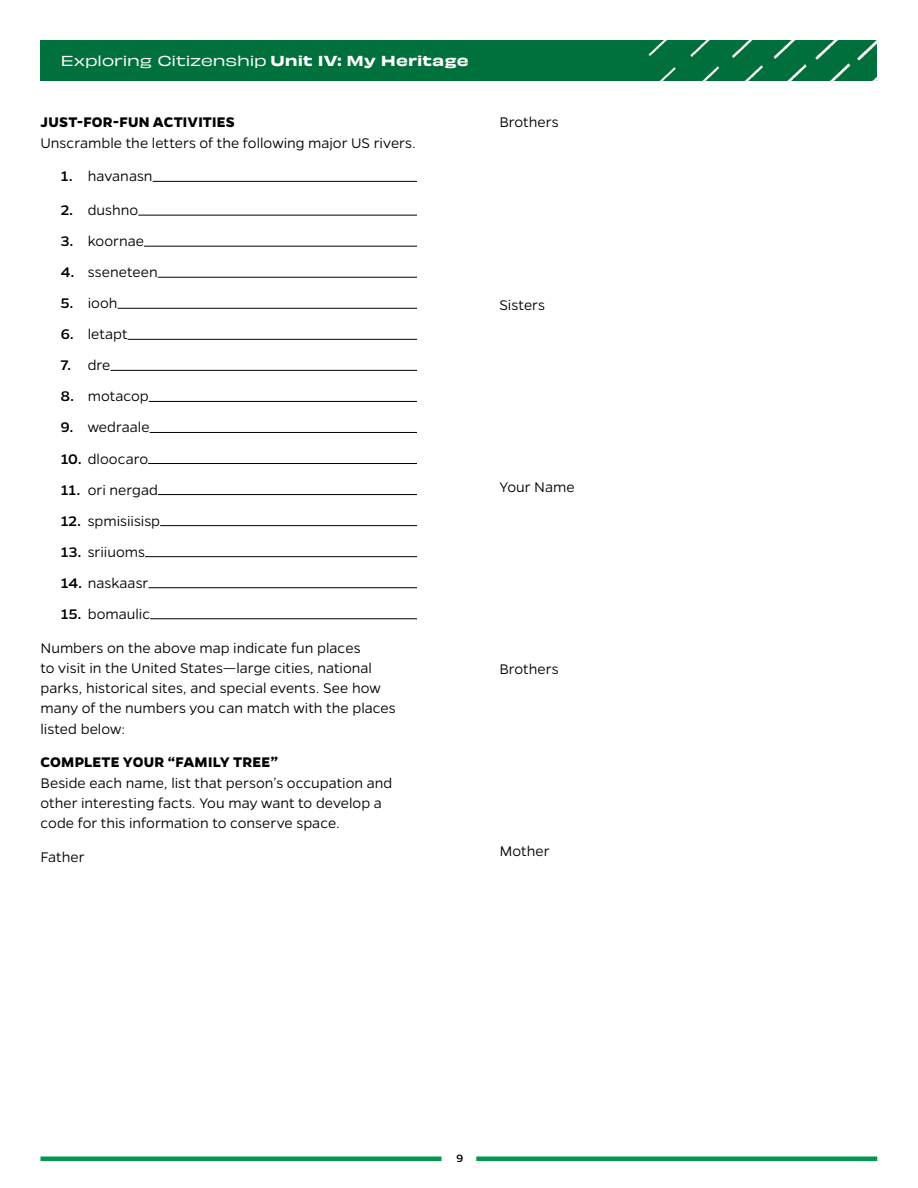
<style>
.page{position:relative;width:918px;height:1188px;background:#fff}
.page>*{position:absolute;margin:0;border:0;box-sizing:border-box;transform-origin:0 0}
.t1{font:300 15.75px/20.2px "Gentona";color:#000}
.t2{font:700 15.75px "Gentona";letter-spacing:.015em;color:#000}
.t3{font:expanded 13.5px "Obviously";letter-spacing:-.005em;color:#fff}
.t4{font:500 12px "Gentona";color:#000}
.s1{color:#00703c}
.s2{font-family:"Obviously Wide Semi";font-stretch:normal}
.s3{font-weight:500}
</style>
<div class="page">
<div style="left:40px;top:40px;width:838px;height:41px;background:#00703c"></div>
<img style="left:648px;top:40px;width:230px;height:41px">
<div style="left:40px;top:1156px;width:402px;height:5px;background:#00984c"></div>
<div style="left:476px;top:1156px;width:401px;height:5px;background:#00984c"></div>
<hr style="left:153px;top:181px;width:264px;height:1px;background:#000">
<hr style="left:138px;top:215px;width:279px;height:1px;background:#000">
<hr style="left:144px;top:246px;width:273px;height:1px;background:#000">
<hr style="left:158px;top:277px;width:259px;height:1px;background:#000">
<hr style="left:118px;top:308px;width:299px;height:1px;background:#000">
<hr style="left:128px;top:339px;width:289px;height:1px;background:#000">
<hr style="left:110px;top:370px;width:307px;height:1px;background:#000">
<hr style="left:149px;top:401px;width:268px;height:1px;background:#000">
<hr style="left:150px;top:432px;width:267px;height:1px;background:#000">
<hr style="left:148px;top:463px;width:269px;height:1px;background:#000">
<hr style="left:158px;top:494px;width:259px;height:1px;background:#000">
<hr style="left:160px;top:525px;width:257px;height:1px;background:#000">
<hr style="left:145px;top:556px;width:272px;height:1px;background:#000">
<hr style="left:148px;top:587px;width:269px;height:1px;background:#000">
<hr style="left:150px;top:619px;width:267px;height:1px;background:#000">
<p class="t3" style="left:61px;top:50px;width:409px">Exploring Citizenship<span class="s1">:</span><span class="s2">Unit IV: My Heritage</span></p>
<h3 class="t2" style="left:41px;top:113px;width:196px">JUST-FOR-FUN ACTIVITIES</h3>
<p class="t1" style="left:40px;top:132px;width:377px">Unscramble the letters of the following major US rivers.</p>
<p class="t1" style="left:61px;top:166px;width:93px"><span class="s3">1.</span> havanasn</p>
<p class="t1" style="left:61px;top:200px;width:79px"><span class="s3">2.</span> dushno</p>
<p class="t1" style="left:61px;top:231px;width:85px"><span class="s3">3.</span> koornae</p>
<p class="t1" style="left:61px;top:262px;width:98px"><span class="s3">4.</span> sseneteen</p>
<p class="t1" style="left:61px;top:293px;width:58px"><span class="s3">5.</span> iooh</p>
<p class="t1" style="left:61px;top:324px;width:68px"><span class="s3">6.</span> letapt</p>
<p class="t1" style="left:61px;top:355px;width:51px"><span class="s3">7.</span> dre</p>
<p class="t1" style="left:61px;top:386px;width:90px"><span class="s3">8.</span> motacop</p>
<p class="t1" style="left:61px;top:417px;width:90px"><span class="s3">9.</span> wedraale</p>
<p class="t1" style="left:61px;top:448px;width:89px"><span class="s3">10.</span> dloocaro</p>
<p class="t1" style="left:61px;top:479px;width:99px"><span class="s3">11.</span> ori nergad</p>
<p class="t1" style="left:61px;top:510px;width:101px"><span class="s3">12.</span> spmisiisisp</p>
<p class="t1" style="left:61px;top:541px;width:86px"><span class="s3">13.</span> sriiuoms</p>
<p class="t1" style="left:61px;top:572px;width:89px"><span class="s3">14.</span> naskaasr</p>
<p class="t1" style="left:61px;top:604px;width:91px"><span class="s3">15.</span> bomaulic</p>
<p class="t1" style="left:40px;top:637px;width:357px">Numbers on the above map indicate fun places<br>to visit in the United States—large cities, national parks, historical sites, and special events. See how many of the numbers you can match with the places listed below:</p>
<h3 class="t2" style="left:41px;top:753px;width:239px">COMPLETE YOUR “FAMILY TREE”</h3>
<p class="t1" style="left:40px;top:772px;width:353px">Beside each name, list that person’s occupation and other interesting facts. You may want to develop a code for this information to conserve space.</p>
<p class="t1" style="left:40px;top:847px;width:46px">Father</p>
<p class="t1" style="left:500px;top:112px;width:61px">Brothers</p>
<p class="t1" style="left:500px;top:294px;width:47px">Sisters</p>
<p class="t1" style="left:500px;top:477px;width:77px">Your Name</p>
<p class="t1" style="left:500px;top:659px;width:61px">Brothers</p>
<p class="t1" style="left:500px;top:841px;width:52px">Mother</p>
<p class="t4" style="left:457px;top:1151px;width:8px">9</p>
</div>
